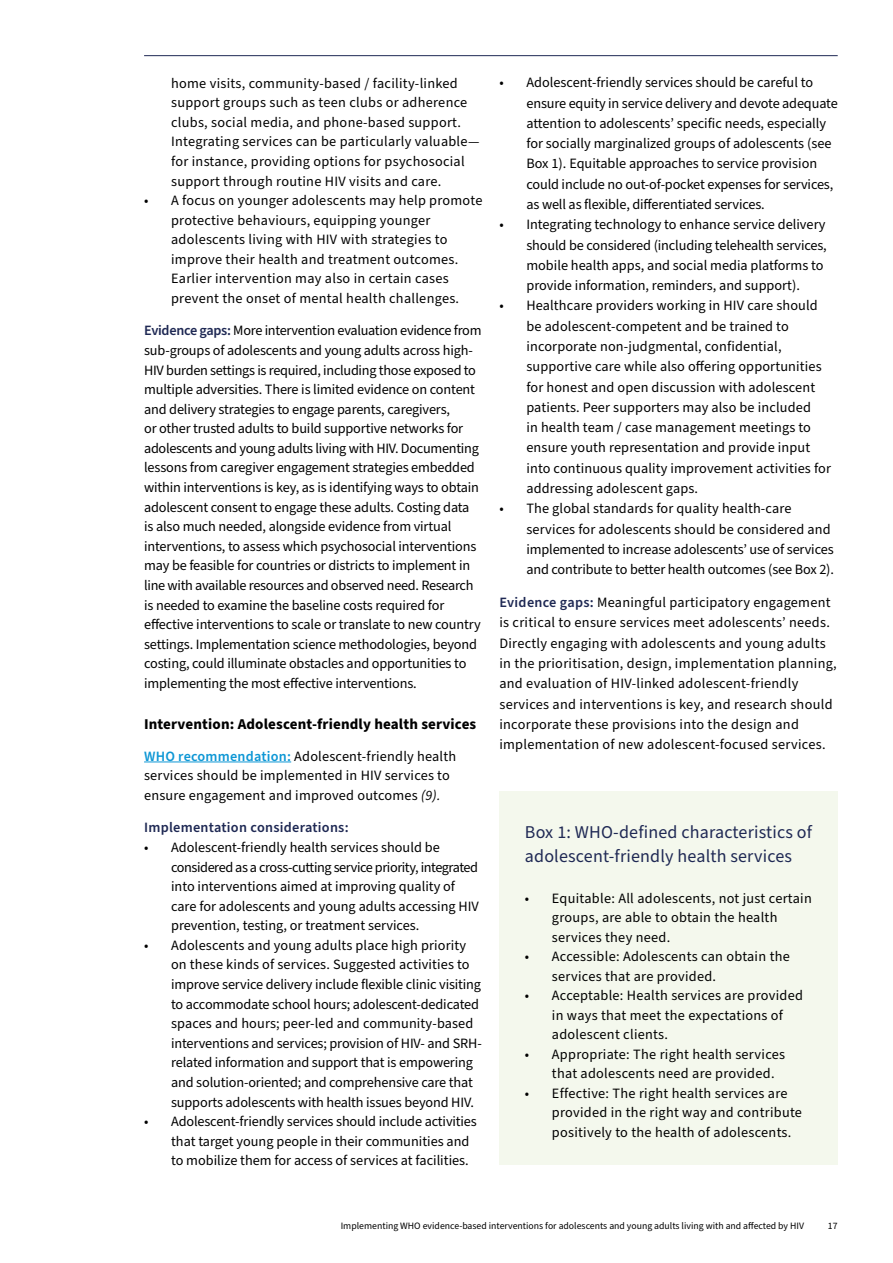
<style>
.page{position:relative;width:893px;height:1263px;background:#fff}
.page>*{position:absolute;margin:0;border:0;box-sizing:border-box;transform-origin:0 0}
.t1{font:18px/24px "Source Sans Pro";letter-spacing:.01em;color:#1f2954}
.t2{font:700 15px "Source Sans Pro";letter-spacing:.01em;color:#000}
.t3{font:14.25px/19.6px "Source Sans Pro";color:#000}
.t4{font:14.25px/19.6px "Source Sans Pro";letter-spacing:.02em;color:#000}
.t5{font:600 14.25px "Source Sans Pro";letter-spacing:.02em;color:#1f2954}
.t6{font:9.75px "Source Sans Pro";color:#000}
.s1{font-weight:600;color:#1f2954}
.s2{font-weight:600;color:#0e97d5}
.s3{font-style:italic}
</style>
<div class="page">
<hr style="left:144px;top:55px;width:694px;height:1px;background:#1f2954">
<hr style="left:144px;top:762px;width:147px;height:1px;background:#0e97d5">
<div style="left:499px;top:791px;width:339px;height:374px;background:#f4f8ed"></div>
<p class="t4" style="left:171px;top:74px;width:310px">home visits, community-based / facility-linked support groups such as teen clubs or adherence clubs, social media, and phone-based support.<br>Integrating services can be particularly valuable— for instance, providing options for psychosocial support through routine HIV visits and care.</p>
<p class="t4" style="left:171px;top:191px;width:313px;text-indent:-27px">• A focus on younger adolescents may help promote protective behaviours, equipping younger adolescents living with HIV with strategies to improve their health and treatment outcomes.<br>Earlier intervention may also in certain cases prevent the onset of mental health challenges.</p>
<p class="t3" style="left:144px;top:321px;width:339px"><span class="s1">Evidence gaps:</span> More intervention evaluation evidence from sub-groups of adolescents and young adults across high-HIV burden settings is required, including those exposed to multiple adversities. There is limited evidence on content and delivery strategies to engage parents, caregivers,<br>or other trusted adults to build supportive networks for adolescents and young adults living with HIV. Documenting lessons from caregiver engagement strategies embedded within interventions is key, as is identifying ways to obtain adolescent consent to engage these adults. Costing data is also much needed, alongside evidence from virtual interventions, to assess which psychosocial interventions may be feasible for countries or districts to implement in line with available resources and observed need. Research is needed to examine the baseline costs required for effective interventions to scale or translate to new country settings. Implementation science methodologies, beyond costing, could illuminate obstacles and opportunities to implementing the most effective interventions.</p>
<p class="t2" style="left:144px;top:713px;width:334px">Intervention: Adolescent-friendly health services</p>
<p class="t3" style="left:144px;top:747px;width:314px"><span class="s2">WHO recommendation:</span> Adolescent-friendly health services should be implemented in HIV services to ensure engagement and improved outcomes <span class="s3">(9).</span></p>
<p class="t5" style="left:144px;top:818px;width:206px">Implementation considerations:</p>
<p class="t3" style="left:171px;top:838px;width:309px;text-indent:-27px">• Adolescent-friendly health services should be considered as a cross-cutting service priority, integrated into interventions aimed at improving quality of care for adolescents and young adults accessing HIV prevention, testing, or treatment services.</p>
<p class="t3" style="left:171px;top:936px;width:312px;text-indent:-27px">• Adolescents and young adults place high priority on these kinds of services. Suggested activities to improve service delivery include flexible clinic visiting to accommodate school hours; adolescent-dedicated spaces and hours; peer-led and community-based interventions and services; provision of HIV- and SRH&shy;related information and support that is empowering and solution-oriented; and comprehensive care that supports adolescents with health issues beyond HIV.</p>
<p class="t3" style="left:171px;top:1112px;width:307px;text-indent:-27px">• Adolescent-friendly services should include activities that target young people in their communities and to mobilize them for access of services at facilities.</p>
<p class="t3" style="left:526px;top:73px;width:313px;line-height:20.2px;text-indent:-27px">• Adolescent-friendly services should be careful to ensure equity in service delivery and devote adequate attention to adolescents’ specific needs, especially for socially marginalized groups of adolescents (see Box 1). Equitable approaches to service provision could include no out-of-pocket expenses for services, as well as flexible, differentiated services.</p>
<p class="t3" style="left:526px;top:215px;width:302px;line-height:20.2px;text-indent:-27px">• Integrating technology to enhance service delivery should be considered (including telehealth services, mobile health apps, and social media platforms to provide information, reminders, and support).</p>
<p class="t3" style="left:526px;top:296px;width:306px;line-height:20.2px;text-indent:-27px">• Healthcare providers working in HIV care should be adolescent-competent and be trained to incorporate non-judgmental, confidential, supportive care while also offering opportunities for honest and open discussion with adolescent patients. Peer supporters may also be included<br>in health team / case management meetings to ensure youth representation and provide input into continuous quality improvement activities for addressing adolescent gaps.</p>
<p class="t3" style="left:526px;top:499px;width:309px;line-height:20.2px;text-indent:-27px">• The global standards for quality health-care services for adolescents should be considered and implemented to increase adolescents’ use of services and contribute to better health outcomes (see Box 2).</p>
<p class="t4" style="left:499px;top:593px;width:339px;line-height:20.2px"><span class="s1">Evidence gaps:</span> Meaningful participatory engagement is critical to ensure services meet adolescents’ needs.<br>Directly engaging with adolescents and young adults in the prioritisation, design, implementation planning, and evaluation of HIV-linked adolescent-friendly services and interventions is key, and research should incorporate these provisions into the design and implementation of new adolescent-focused services.</p>
<p class="t1" style="left:525px;top:821px;width:289px">Box 1: WHO-defined characteristics of adolescent-friendly health services</p>
<p class="t4" style="left:552px;top:889px;width:261px;text-indent:-27px">• Equitable: All adolescents, not just certain groups, are able to obtain the health services they need.</p>
<p class="t4" style="left:552px;top:947px;width:239px;text-indent:-27px">• Accessible: Adolescents can obtain the services that are provided.</p>
<p class="t4" style="left:552px;top:986px;width:253px;text-indent:-27px">• Acceptable: Health services are provided in ways that meet the expectations of adolescent clients.</p>
<p class="t4" style="left:552px;top:1045px;width:235px;text-indent:-27px">• Appropriate: The right health services that adolescents need are provided.</p>
<p class="t4" style="left:552px;top:1084px;width:252px;text-indent:-27px">• Effective: The right health services are provided in the right way and contribute positively to the health of adolescents.</p>
<p class="t6" style="left:341px;top:1219px;width:465px">Implementing WHO evidence-based interventions for adolescents and young adults living with and affected by HIV</p>
<p class="t6" style="left:828px;top:1219px;width:11px">17</p>
</div>
